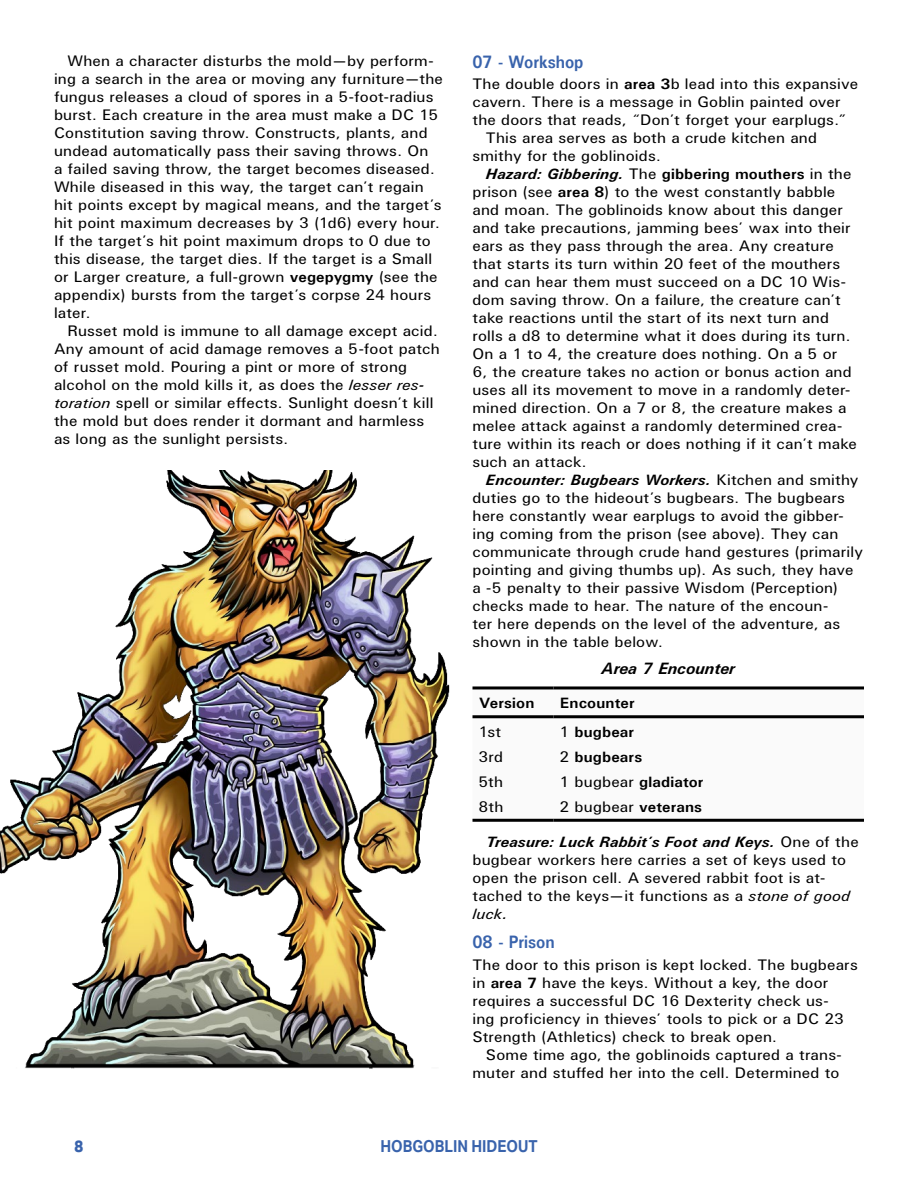
<style>
.page{position:relative;width:918px;height:1188px;background:#fff}
.page>*{position:absolute;margin:0;border:0;box-sizing:border-box;transform-origin:0 0}
.t1{font:700 18px "U001";color:#3963ac;scale:.9 1}
.t2{font:700 16.5px "Aktiv Grotesk";color:#3963ac;scale:.9 1}
.t3{font:italic 700 16.5px "U001";color:#000}
.t4{font:800 16.5px "Aktiv Grotesk";color:#3963ac;scale:.9 1}
.t5{font:15px/18px "U001";letter-spacing:.01em;color:#000;scale:1.05 1}
.t6{font:italic 700 15px "U001";letter-spacing:.01em;color:#000;scale:1.05 1}
.t7{font:700 15px "U001";letter-spacing:.01em;color:#000;scale:1.05 1}
.s1{font-weight:700}
.s2{font-style:italic}
.s3{font-weight:400;font-style:normal}
.s4{font-style:normal}
.s5{font-weight:400}
.s6{font-weight:700;font-style:italic}
</style>
<div class="page">
<svg style="left:472px;top:689px;width:392px;height:130px"></svg>
<hr style="left:472px;top:686px;width:82px;height:3px;background:#000">
<hr style="left:554px;top:686px;width:310px;height:3px;background:#000">
<hr style="left:472px;top:715px;width:82px;height:3px;background:#000">
<hr style="left:554px;top:715px;width:310px;height:3px;background:#000">
<hr style="left:472px;top:819px;width:82px;height:3px;background:#000">
<hr style="left:554px;top:819px;width:310px;height:3px;background:#000">
<img style="left:0;top:470px;width:450px;height:599px">
<p class="t5" style="left:54px;top:51px;width:372px;text-indent:13px">When a character disturbs the mold—by perform&shy;ing a search in the area or moving any furniture—the fungus releases a cloud of spores in a 5-foot-radius burst. Each creature in the area must make a DC 15<br>Constitution saving throw. Constructs, plants, and undead automatically pass their saving throws. On<br>a failed saving throw, the target becomes diseased.<br>While diseased in this way, the target can’t regain hit points except by magical means, and the target’s hit point maximum decreases by 3 (1d6) every hour.<br>If the target’s hit point maximum drops to 0 due to this disease, the target dies. If the target is a Small or Larger creature, a full-grown <span class="s1">vegepygmy</span> (see the appendix) bursts from the target’s corpse 24 hours later.</p>
<p class="t5" style="left:54px;top:321px;width:369px;text-indent:13px">Russet mold is immune to all damage except acid.<br>Any amount of acid damage removes a 5-foot patch of russet mold. Pouring a pint or more of strong alcohol on the mold kills it, as does the <span class="s2">lesser res&shy;toration</span> spell or similar effects. Sunlight doesn’t kill the mold but does render it dormant and harmless as long as the sunlight persists.</p>
<p class="t1" style="left:472px;top:50px;width:125px">07 - Workshop</p>
<p class="t5" style="left:472px;top:75px;width:369px">The double doors in <span class="s1">area 3</span>b lead into this expansive</p>
<p class="t5" style="left:472px;top:93px;width:352px">cavern. There is a message in Goblin painted over</p>
<p class="t5" style="left:472px;top:111px;width:357px">the doors that reads, “Don’t forget your earplugs.”</p>
<p class="t5" style="left:486px;top:129px;width:317px">This area serves as both a crude kitchen and</p>
<p class="t5" style="left:472px;top:147px;width:181px">smithy for the goblinoids.</p>
<p class="t6" style="left:486px;top:165px;width:350px">Hazard: Gibbering. <span class="s3">The</span> <span class="s4">gibbering mouthers</span> <span class="s3">in the</span></p>
<p class="t5" style="left:472px;top:183px;width:347px">prison (see <span class="s1">area 8</span>) to the west constantly babble</p>
<p class="t5" style="left:472px;top:201px;width:354px">and moan. The goblinoids know about this danger</p>
<p class="t5" style="left:472px;top:219px;width:362px">and take precautions, jamming bees’ wax into their</p>
<p class="t5" style="left:472px;top:237px;width:346px">ears as they pass through the area. Any creature</p>
<p class="t5" style="left:472px;top:255px;width:352px">that starts its turn within 20 feet of the mouthers</p>
<p class="t5" style="left:472px;top:273px;width:357px">and can hear them must succeed on a DC 10 Wis-</p>
<p class="t5" style="left:472px;top:291px;width:352px">dom saving throw. On a failure, the creature can’t</p>
<p class="t5" style="left:472px;top:309px;width:341px">take reactions until the start of its next turn and</p>
<p class="t5" style="left:472px;top:327px;width:362px">rolls a d8 to determine what it does during its turn.</p>
<p class="t5" style="left:472px;top:345px;width:349px">On a 1 to 4, the creature does nothing. On a 5 or</p>
<p class="t5" style="left:472px;top:363px;width:363px">6, the creature takes no action or bonus action and</p>
<p class="t5" style="left:472px;top:381px;width:361px">uses all its movement to move in a randomly deter-</p>
<p class="t5" style="left:472px;top:399px;width:358px">mined direction. On a 7 or 8, the creature makes a</p>
<p class="t5" style="left:472px;top:417px;width:354px">melee attack against a randomly determined crea-</p>
<p class="t5" style="left:472px;top:435px;width:368px">ture within its reach or does nothing if it can’t make</p>
<p class="t5" style="left:472px;top:453px;width:110px">such an attack.</p>
<p class="t6" style="left:486px;top:471px;width:356px">Encounter: Bugbears Workers. <span class="s3">Kitchen and smithy</span></p>
<p class="t5" style="left:472px;top:489px;width:356px">duties go to the hideout’s bugbears. The bugbears</p>
<p class="t5" style="left:472px;top:507px;width:355px">here constantly wear earplugs to avoid the gibber-</p>
<p class="t5" style="left:472px;top:525px;width:350px">ing coming from the prison (see above). They can</p>
<p class="t5" style="left:472px;top:543px;width:374px">communicate through crude hand gestures (primarily</p>
<p class="t5" style="left:472px;top:561px;width:364px">pointing and giving thumbs up). As such, they have</p>
<p class="t5" style="left:472px;top:579px;width:350px">a -5 penalty to their passive Wisdom (Perception)</p>
<p class="t5" style="left:472px;top:597px;width:340px">checks made to hear. The nature of the encoun-</p>
<p class="t5" style="left:472px;top:615px;width:352px">ter here depends on the level of the adventure, as</p>
<p class="t5" style="left:472px;top:633px;width:183px">shown in the table below.</p>
<p class="t3" style="left:602px;top:658px;width:135px">Area 7 Encounter</p>
<p class="t7" style="left:479px;top:693px;width:54px">Version</p>
<p class="t7" style="left:560px;top:693px;width:72px">Encounter</p>
<p class="t5" style="left:479px;top:722px;width:23px">1st</p>
<p class="t7" style="left:560px;top:722px;width:73px"><span class="s5">1</span> bugbear</p>
<p class="t5" style="left:479px;top:747px;width:25px">3rd</p>
<p class="t7" style="left:560px;top:747px;width:80px"><span class="s5">2</span> bugbears</p>
<p class="t5" style="left:479px;top:772px;width:25px">5th</p>
<p class="t7" style="left:560px;top:772px;width:139px"><span class="s5">1 bugbear</span> gladiator</p>
<p class="t5" style="left:479px;top:797px;width:25px">8th</p>
<p class="t5" style="left:560px;top:797px;width:137px">2 bugbear <span class="s1">veterans</span></p>
<p class="t5" style="left:473px;top:832px;width:369px;text-indent:13px"><span class="s6">Treasure: Luck Rabbit’s Foot and Keys.</span> One of the bugbear workers here carries a set of keys used to open the prison cell. A severed rabbit foot is at&shy;tached to the keys—it functions as a <span class="s2">stone of good luck.</span></p>
<p class="t1" style="left:472px;top:931px;width:93px">08 - Prison</p>
<p class="t5" style="left:472px;top:955px;width:369px">The door to this prison is kept locked. The bugbears in <span class="s1">area 7</span> have the keys. Without a key, the door requires a successful DC 16 Dexterity check us-<br>ing proficiency in thieves’ tools to pick or a DC 23<br>Strength (Athletics) check to break open.</p>
<p class="t5" style="left:472px;top:1045px;width:353px;text-align:right">Some time ago, the goblinoids captured a trans&shy;muter and stuffed her into the cell. Determined to</p>
<p class="t4" style="left:74px;top:1137px;width:11px">8</p>
<p class="t2" style="left:380px;top:1137px;width:176px">HOBGOBLIN HIDEOUT</p>
</div>
